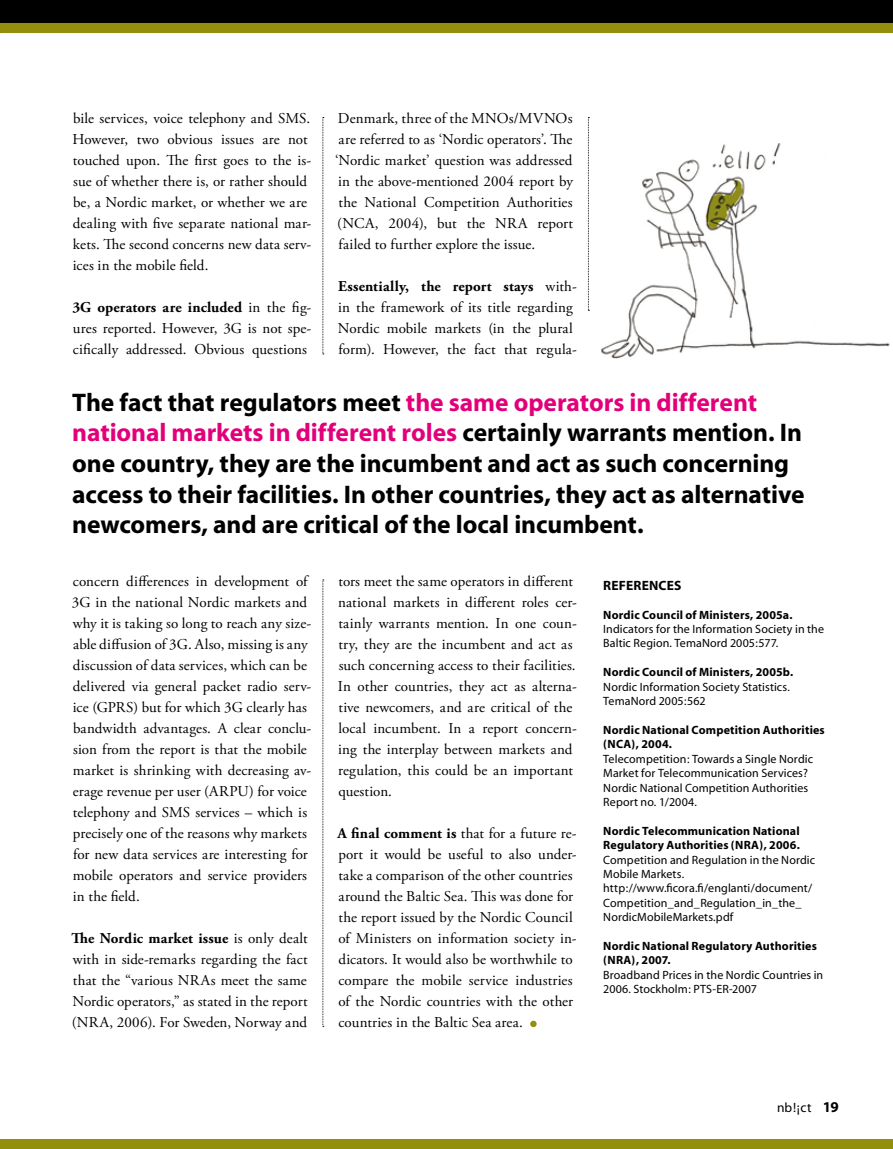
<style>
.page{position:relative;width:893px;height:1149px;background:#fff}
.page>*{position:absolute;margin:0;border:0;box-sizing:border-box;transform-origin:0 0}
.t1{font:700 25.5px/30.6px "Myriad";letter-spacing:-.005em;color:#000}
.t2{font:15px/21px "Adobe Garamond Pro";letter-spacing:.005em;color:#000}
.t3{font:700 13.5px "Myriad Pro";letter-spacing:.015em;color:#000}
.t4{font:13.5px "Myriad";color:#000}
.t5{font:12px/14.4px "Myriad";letter-spacing:.01em;color:#000}
.t6{font:700 12px/14.4px "Myriad";letter-spacing:.015em;color:#000}
.s1{font-weight:700}
.s2{color:#e2007a}
.s3{font-weight:700;font-size:15px}
</style>
<div class="page">
<div style="left:0;top:0;width:893px;height:24px;background:#000"></div>
<div style="left:0;top:24px;width:893px;height:9px;background:#938f0d"></div>
<div style="left:0;top:1138px;width:893px;height:10px;background:#938f0d"></div>
<svg style="left:322px;top:579px;width:2px;height:447px"></svg>
<svg style="left:322px;top:117px;width:2px;height:237px"></svg>
<svg style="left:588px;top:117px;width:1px;height:194px"></svg>
<img style="left:601px;top:143px;width:289px;height:215px">
<div style="left:530px;top:1020px;width:7px;height:6px;background:#938f0d;border-radius:50%"></div>
<p class="t2" style="left:72px;top:108px;width:240px">bile services, voice telephony and SMS.<br>However, two obvious issues are not touched upon. The first goes to the is&shy;sue of whether there is, or rather should be, a Nordic market, or whether we are dealing with five separate national mar&shy;kets. The second concerns new data serv&shy;ices in the mobile field.</p>
<p class="t2" style="left:72px;top:297px;width:240px;text-align:justify"><span class="s1">3G operators are included</span> in the fig&shy;ures reported. However, 3G is not spe&shy;cifically addressed. Obvious questions</p>
<p class="t2" style="left:335px;top:108px;width:240px;text-align:justify">Denmark, three of the MNOs/MVNOs are referred to as ‘Nordic operators’. The ‘Nordic market’ question was addressed in the above-mentioned 2004 report by the National Competition Authorities (NCA, 2004), but the NRA report failed to further explore the issue.</p>
<p class="t2" style="left:338px;top:276px;width:240px"><span class="s1">Essentially, the report stays</span> with&shy;in the framework of its title regarding Nordic mobile markets (in the plural form). However, the fact that regula-</p>
<p class="t1" style="left:72px;top:387px;width:734px">The fact that regulators meet <span class="s2">the same operators in different national markets in different roles</span> certainly warrants mention. In one country, they are the incumbent and act as such concerning access to their facilities. In other countries, they act as alternative newcomers, and are critical of the local incumbent.</p>
<p class="t2" style="left:72px;top:570px;width:241px">concern differences in development of 3G in the national Nordic markets and why it is taking so long to reach any size&shy;able diffusion of 3G. Also, missing is any discussion of data services, which can be delivered via general packet radio serv&shy;ice (GPRS) but for which 3G clearly has bandwidth advantages. A clear conclu&shy;sion from the report is that the mobile market is shrinking with decreasing av&shy;erage revenue per user (ARPU) for voice telephony and SMS services – which is precisely one of the reasons why markets for new data services are interesting for mobile operators and service providers in the field.</p>
<p class="t2" style="left:72px;top:927px;width:238px;text-align:justify"><span class="s1">The Nordic market issue</span> is only dealt with in side-remarks regarding the fact that the “various NRAs meet the same Nordic operators,” as stated in the report (NRA, 2006). For Sweden, Norway and</p>
<p class="t2" style="left:338px;top:570px;width:240px">tors meet the same operators in different national markets in different roles cer&shy;tainly warrants mention. In one coun&shy;try, they are the incumbent and act as such concerning access to their facilities.<br>In other countries, they act as alterna&shy;tive newcomers, and are critical of the local incumbent. In a report concern&shy;ing the interplay between markets and regulation, this could be an important question.</p>
<p class="t2" style="left:337px;top:822px;width:241px"><span class="s1">A final comment is</span> that for a future re&shy;port it would be useful to also under&shy;take a comparison of the other countries around the Baltic Sea. This was done for the report issued by the Nordic Council of Ministers on information society in&shy;dicators. It would also be worthwhile to compare the mobile service industries of the Nordic countries with the other countries in the Baltic Sea area.</p>
<p class="t3" style="left:603px;top:576px;width:80px">REFERENCES</p>
<p class="t6" style="left:603px;top:607px;width:191px">Nordic Council of Ministers, 2005a.</p>
<p class="t5" style="left:603px;top:622px;width:222px">Indicators for the Information Society in the<br>Baltic Region. TemaNord 2005:577.</p>
<p class="t6" style="left:603px;top:665px;width:192px">Nordic Council of Ministers, 2005b.</p>
<p class="t5" style="left:603px;top:679px;width:188px">Nordic Information Society Statistics.<br>TemaNord 2005:562</p>
<p class="t6" style="left:603px;top:722px;width:223px">Nordic National Competition Authorities (NCA), 2004.</p>
<p class="t5" style="left:603px;top:751px;width:211px">Telecompetition: Towards a Single Nordic Market for Telecommunication Services?<br>Nordic National Competition Authorities Report no. 1/2004.</p>
<p class="t6" style="left:603px;top:823px;width:198px">Nordic Telecommunication National<br>Regulatory Authorities (NRA), 2006.</p>
<p class="t5" style="left:603px;top:852px;width:213px">Competition and Regulation in the Nordic Mobile Markets. http://www.ficora.fi/englanti/document/ Competition_and_Regulation_in_the_ NordicMobileMarkets.pdf</p>
<p class="t6" style="left:603px;top:938px;width:215px">Nordic National Regulatory Authorities (NRA), 2007.</p>
<p class="t5" style="left:603px;top:967px;width:222px">Broadband Prices in the Nordic Countries in<br>2006. Stockholm: PTS-ER-2007</p>
<p class="t4" style="left:777px;top:1100px;width:63px">nb!¡ct <span class="s3">19</span></p>
</div>
